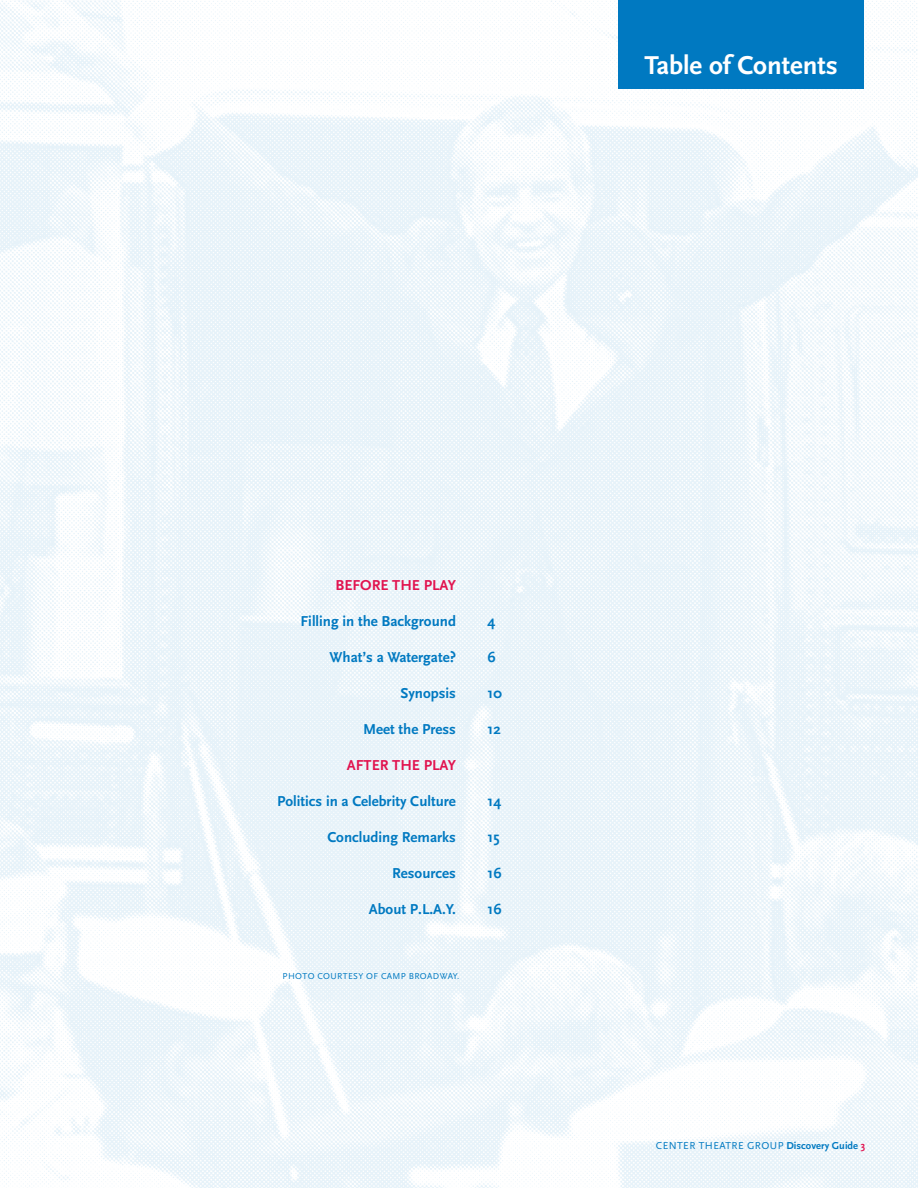
<style>
.page{position:relative;width:918px;height:1188px;background:#fff}
.page>*{position:absolute;margin:0;border:0;box-sizing:border-box;transform-origin:0 0}
.t1{font:700 27px "Scala Sans Pro";color:#fff}
.t2{font:700 15px "Scala Sans Pro";color:#0079c1}
.t3{font:700 15px "Scala Sans Pro";color:#e1134f}
.t4{font:10.5px "Scala Sans Pro";color:#0079c1}
.t5{font:700 10.5px "Scala Sans Pro";color:#0079c1}
.t6{font:9px "Scala Sans Pro";color:#0079c1}
.s1{color:#e1134f}
</style>
<div class="page">
<img style="left:0;top:0;width:918px;height:1188px">
<div style="left:618px;top:0;width:246px;height:89px;background:#0079c1"></div>
<h1 class="t1" style="left:645px;top:49px;width:195px">Table of Contents</h1>
<p class="t3" style="left:336px;top:576px;width:122px">BEFORE THE PLAY</p>
<p class="t2" style="left:300px;top:612px;width:157px">Filling in the Background</p>
<p class="t2" style="left:488px;top:612px;width:9px">4</p>
<p class="t2" style="left:330px;top:648px;width:128px">What’s a Watergate?</p>
<p class="t2" style="left:488px;top:648px;width:10px">6</p>
<p class="t2" style="left:400px;top:684px;width:57px">Synopsis</p>
<p class="t2" style="left:488px;top:684px;width:16px">10</p>
<p class="t2" style="left:363px;top:720px;width:94px">Meet the Press</p>
<p class="t2" style="left:488px;top:720px;width:15px">12</p>
<p class="t3" style="left:347px;top:756px;width:111px">AFTER THE PLAY</p>
<p class="t2" style="left:277px;top:792px;width:180px">Politics in a Celebrity Culture</p>
<p class="t2" style="left:488px;top:792px;width:15px">14</p>
<p class="t2" style="left:328px;top:828px;width:130px">Concluding Remarks</p>
<p class="t2" style="left:488px;top:828px;width:14px">15</p>
<p class="t2" style="left:392px;top:864px;width:65px">Resources</p>
<p class="t2" style="left:488px;top:864px;width:16px">16</p>
<p class="t2" style="left:369px;top:900px;width:89px">About P.L.A.Y.</p>
<p class="t2" style="left:488px;top:900px;width:16px">16</p>
<p class="t6" style="left:283px;top:971px;width:20px">PHOTO</p>
<p class="t6" style="left:317px;top:971px;width:13px">COURT</p>
<p class="t6" style="left:348px;top:971px;width:47px">ESY OF CAMP</p>
<p class="t6" style="left:409px;top:971px;width:13px">BROADWAY</p>
<p class="t6" style="left:457px;top:971px;width:4px">.</p>
<p class="t4" style="left:656px;top:1139px;width:107px">CENTER THEATRE GROUP</p>
<p class="t5" style="left:787px;top:1139px;width:80px">Discovery Guide <span class="s1">3</span></p>
</div>
